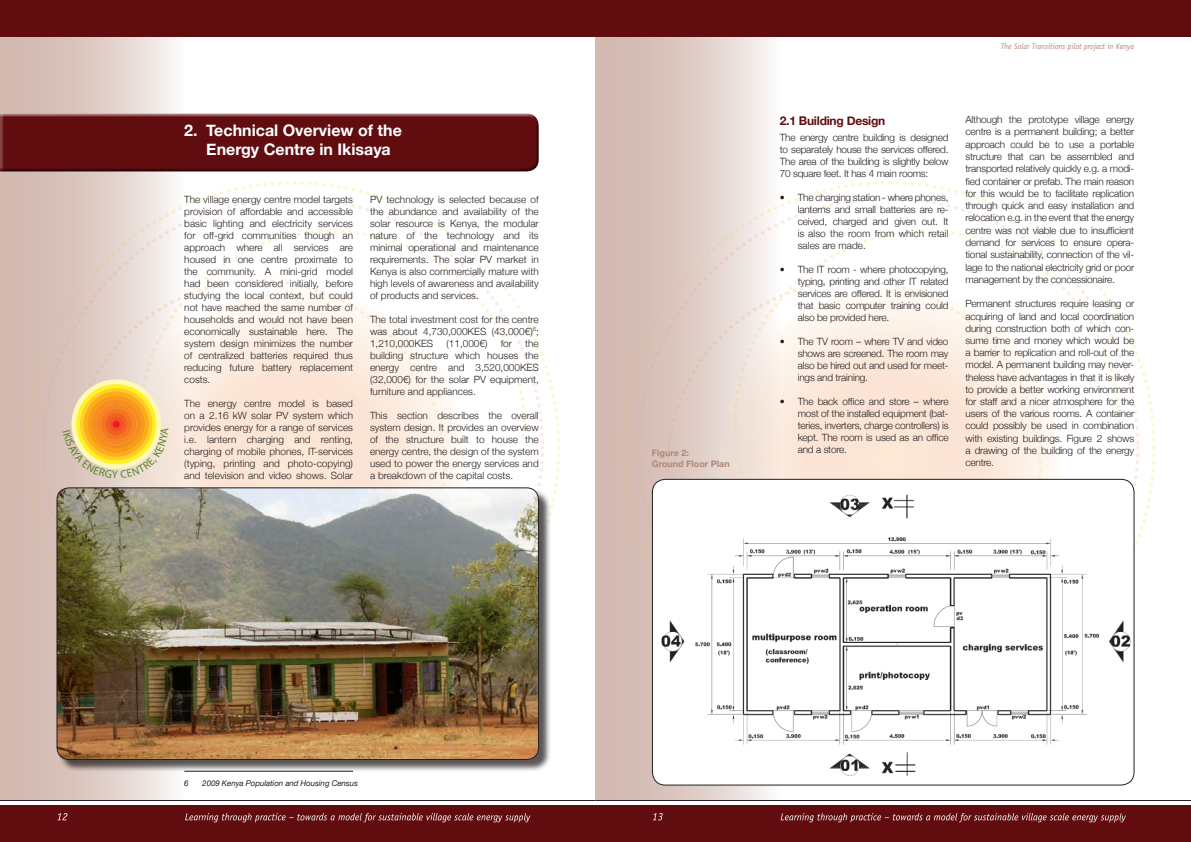
<style>
.page{position:relative;width:1191px;height:842px;background:#fff}
.page>*{position:absolute;margin:0;border:0;box-sizing:border-box;transform-origin:0 0}
.t1{font:700 16px/19.2px "Helvetica Neue";color:#fff}
.t2{font:700 12px "Helvetica Neue";letter-spacing:-.02em;color:#610d0f}
.t3{font:300 10px/12px "Helvetica Neue";letter-spacing:-.02em;color:#231f20;text-align:justify}
.t4{font:700 9px/10.8px "Helvetica Neue";color:#b18678}
.t5{font:italic 8px "Officina Sans";color:#b18678}
.t6{font:italic 8px "Helvetica Neue";letter-spacing:-.01em;color:#231f20}
</style>
<div class="page">
<div style="left:0;top:36px;width:184px;height:764px;background:linear-gradient(to right,#cbada3,#f6f1ef)"></div>
<svg style="left:69px;top:278px;width:67px;height:210px;background:#e0ccbc"></svg>
<svg style="left:136px;top:228px;width:391px;height:260px"></svg>
<div style="left:0;top:805px;width:595px;height:37px;background:#610d0f"></div>
<hr style="left:0;top:800px;width:595px;height:1px;background:#231f20">
<svg style="left:57px;top:813px;width:473px;height:9px"></svg>
<div style="left:0;top:0;width:595px;height:36px;background:#610d0f"></div>
<div style="left:0;top:113px;width:539px;height:58px;background:#fff;opacity:.75"></div>
<div style="left:0;top:116px;width:539px;height:57px;background:#231f20;opacity:.75"></div>
<div style="left:58px;top:489px;width:493px;height:283px;background:#231f20;opacity:.75"></div>
<img style="left:57px;top:488px;width:481px;height:271px">
<div style="left:57px;top:488px;width:482px;height:272px;border:1px solid #231f20;border-radius:12px"></div>
<div style="left:108px;top:416px;width:17px;height:17px;border:5px solid #f05123;border-radius:50%"></div>
<div style="left:104px;top:412px;width:24px;height:24px;border:5px solid #f26122;border-radius:50%"></div>
<div style="left:100px;top:408px;width:32px;height:32px;border:5px solid #f47621;border-radius:50%"></div>
<div style="left:96px;top:404px;width:41px;height:40px;border:5px solid #f6861f;border-radius:50%"></div>
<div style="left:91px;top:399px;width:50px;height:50px;border:5px solid #f78d1e;border-radius:50%"></div>
<div style="left:87px;top:395px;width:58px;height:58px;border:5px solid #f89a1c;border-radius:50%"></div>
<div style="left:83px;top:391px;width:67px;height:66px;border:5px solid #fbae17;border-radius:50%"></div>
<div style="left:79px;top:387px;width:75px;height:75px;border:5px solid #ffcc2c;border-radius:50%"></div>
<div style="left:75px;top:383px;width:82px;height:82px;border:5px solid #fff220;border-radius:50%"></div>
<div style="left:71px;top:379px;width:90px;height:90px;border:5px solid #fff9b8;border-radius:50%"></div>
<div style="left:595px;top:36px;width:184px;height:764px;background:linear-gradient(to right,#cbaea3,#f5f0ee)"></div>
<div style="left:595px;top:805px;width:596px;height:37px;background:#610d0f"></div>
<svg style="left:653px;top:813px;width:472px;height:9px"></svg>
<div style="left:595px;top:0;width:596px;height:36px;background:#610d0f"></div>
<hr style="left:595px;top:800px;width:596px;height:1px;background:#231f20">
<svg style="left:664px;top:278px;width:68px;height:201px;background:#e0cec7"></svg>
<svg style="left:732px;top:228px;width:390px;height:251px"></svg>
<img style="left:652px;top:479px;width:482px;height:306px">
<div style="left:652px;top:479px;width:482px;height:306px;border:1px solid #231f20;border-radius:13px"></div>
<svg style="left:63px;top:422px;width:106px;height:56px;background:#f1c37a"></svg>
<h1 class="t1" style="left:206px;top:121px;width:197px;text-indent:-22px">2. Technical Overview of the<br>Energy Centre in Ikisaya</h1>
<p class="t3" style="left:184px;top:192px;width:170px">The village energy centre model targets provision of affordable and accessible basic lighting and electricity services for off-grid communities though an approach where all services are housed in one centre proximate to the community. A mini-grid model had been considered initially, before studying the local context, but could not have reached the same number of households and would not have been economically sustainable here. The system design minimizes the number of centralized batteries required thus reducing future battery replacement costs.</p>
<p class="t3" style="left:184px;top:396px;width:170px">The energy centre model is based on a 2.16 kW solar PV system which provides energy for a range of services i.e. lantern charging and renting, charging of mobile phones, IT-services (typing, printing and photo-copying) and television and video shows. Solar</p>
<p class="t3" style="left:370px;top:193px;width:170px">PV technology is selected because of the abundance and availability of the solar resource is Kenya, the modular nature of the technology and its minimal operational and maintenance requirements. The solar PV market in Kenya is also commercially mature with high levels of awareness and availability of products and services.</p>
<p class="t3" style="left:370px;top:313px;width:170px">The total investment cost for the centre was about 4,730,000KES (43,000€)<sup>6</sup>; 1,210,000KES</p>
<p class="t3" style="left:446px;top:337px;width:42px">(11,000€)</p>
<p class="t3" style="left:501px;top:337px;width:13px">for</p>
<p class="t3" style="left:370px;top:337px;width:170px;text-indent:155px">the building structure which houses the energy centre and 3,520,000KES (32,000€) for the solar PV equipment, furniture and appliances.</p>
<p class="t3" style="left:370px;top:409px;width:170px">This section describes the overall system design. It provides an overview of the structure built to house the energy centre, the design of the system used to power the energy services and a breakdown of the capital costs.</p>
<p class="t4" style="left:652px;top:447px;width:79px">Figure 2:<br>Ground Floor Plan</p>
<p class="t5" style="left:1001px;top:41px;width:135px">The Solar Transitions pilot project in Kenya</p>
<p class="t2" style="left:780px;top:111px;width:107px">2.1 Building Design</p>
<p class="t3" style="left:780px;top:131px;width:170px">The energy centre building is designed to separately house the services offered.<br>The area of the building is slightly below 70 square feet. It has 4 main rooms:</p>
<p class="t3" style="left:798px;top:191px;width:152px;text-indent:-18px">• The charging station - where phones, lanterns and small batteries are re&shy;ceived, charged and given out. It is also the room from which retail sales are made.</p>
<p class="t3" style="left:798px;top:263px;width:152px;text-indent:-18px">• The IT room - where photocopying, typing, printing and other IT related services are offered. It is envisioned that basic computer training could also be provided here.</p>
<p class="t3" style="left:798px;top:335px;width:152px;text-indent:-18px">• The TV room – where TV and video shows are screened. The room may also be hired out and used for meet&shy;ings and training.</p>
<p class="t3" style="left:798px;top:395px;width:152px;text-indent:-18px">• The back office and store – where most of the installed equipment (bat&shy;teries, inverters, charge controllers) is kept. The room is used as an office and a store.</p>
<p class="t3" style="left:965px;top:113px;width:170px;line-height:12.3px">Although the prototype village energy centre is a permanent building; a better approach could be to use a portable structure that can be assembled and transported relatively quickly e.g. a modi&shy;fied container or prefab. The main reason for this would be to facilitate replication through quick and easy installation and relocation e.g. in the event that the energy centre was not viable due to insufficient demand for services to ensure opera&shy;tional sustainability, connection of the vil&shy;lage to the national electricity grid or poor management by the concessionaire.</p>
<p class="t3" style="left:965px;top:297px;width:170px">Permanent structures require leasing or acquiring of land and local coordination during construction both of which con&shy;sume time and money which would be a barrier to replication and roll-out of the model. A permanent building may never&shy;theless have advantages in that it is likely to provide a better working environment for staff and a nicer atmosphere for the users of the various rooms. A container could possibly be used in combination with existing buildings. Figure 2 shows a drawing of the building of the energy centre.</p>
<p class="t6" style="left:184px;top:777px;width:6px">6</p>
<p class="t6" style="left:202px;top:777px;width:157px">2009 Kenya Population and Housing Census</p>
</div>
